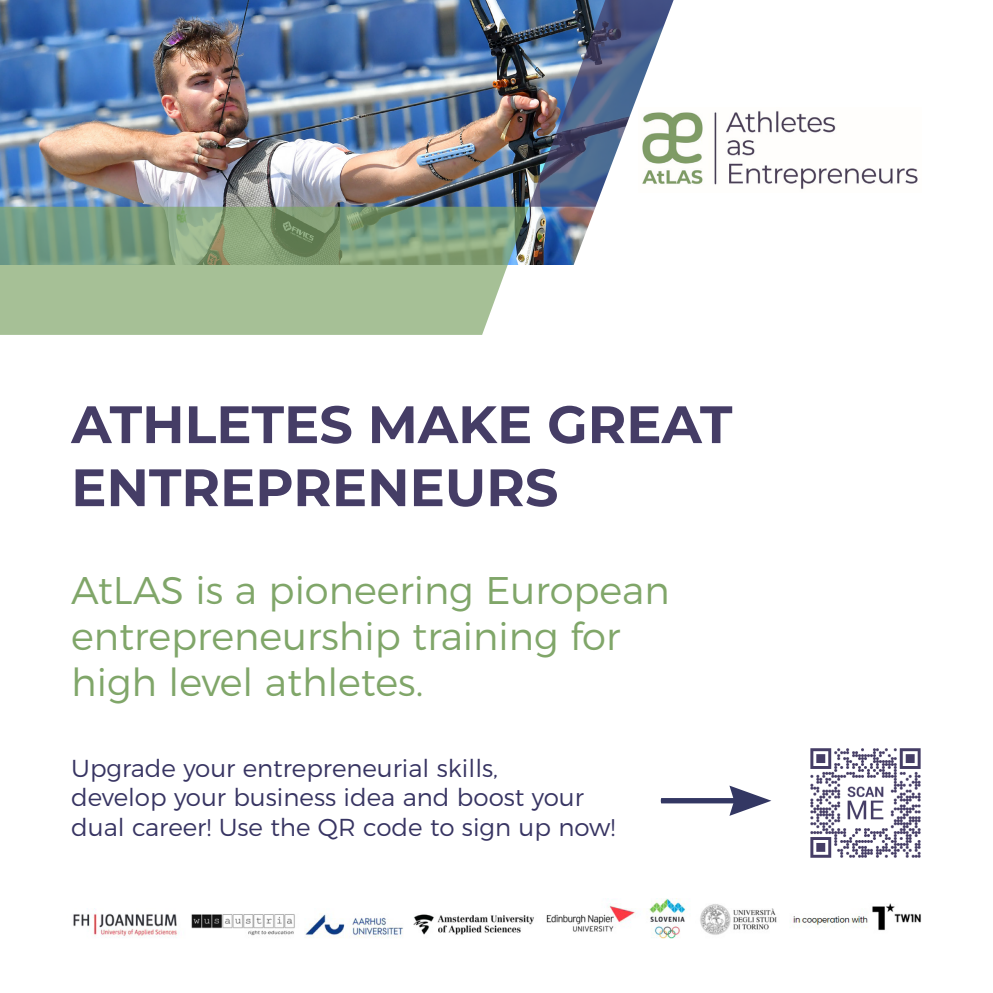
<style>
.page{position:relative;width:993px;height:993px;background:#fff}
.page>*{position:absolute;margin:0;border:0;box-sizing:border-box;transform-origin:0 0}
.t1{font:700 52.5px "Montserrat";color:#453d66}
.t2{font:300 38.5px "Montserrat";color:#80a669}
.t3{font:300 24.5px "Montserrat";color:#373462}
</style>
<div class="page">
<img style="left:0;top:0;width:528px;height:207px">
<svg style="left:0;top:207px;width:528px;height:128px;background:#96b28d"></svg>
<img style="left:528px;top:0;width:146px;height:265px">
<img style="left:810px;top:748px;width:111px;height:110px">
<img style="left:73px;top:898px;width:847px;height:41px">
<img style="left:637px;top:108px;width:281px;height:85px">
<svg style="left:660px;top:785px;width:111px;height:30px"></svg>
<p class="t1" style="left:71px;top:386px;width:662px">ATHLETES MAKE GREAT</p>
<p class="t1" style="left:71px;top:449px;width:488px">ENTREPRENEURS</p>
<p class="t2" style="left:71px;top:559px;width:599px">AtLAS is a pioneering European</p>
<p class="t2" style="left:71px;top:606px;width:550px">entrepreneurship training for</p>
<p class="t2" style="left:71px;top:652px;width:353px">high level athletes.</p>
<p class="t3" style="left:71px;top:748px;width:428px">Upgrade your entrepreneurial skills,</p>
<p class="t3" style="left:71px;top:778px;width:514px">develop your business idea and boost your</p>
<p class="t3" style="left:71px;top:807px;width:545px">dual career! Use the QR code to sign up now!</p>
</div>
